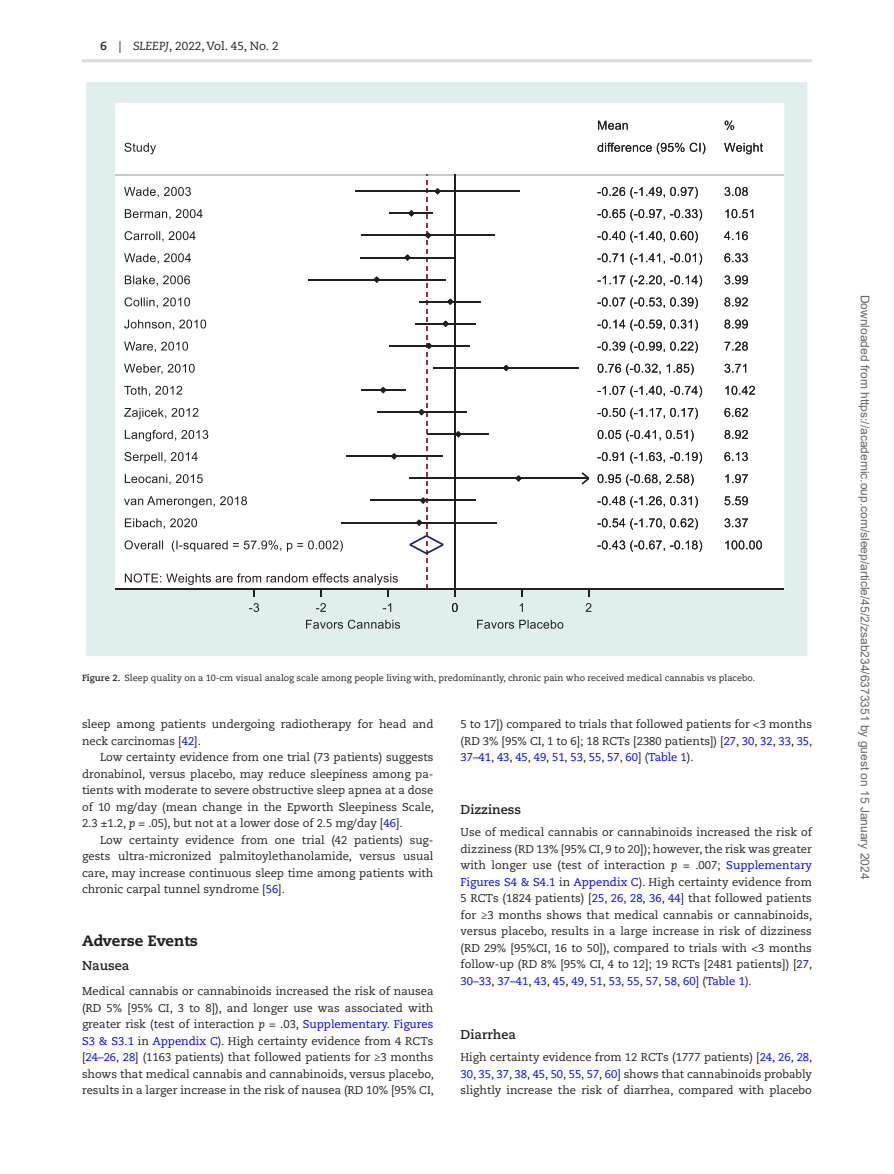
<style>
.page{position:relative;width:894px;height:1174px;background:#fff}
.page>*{position:absolute;margin:0;border:0;box-sizing:border-box;transform-origin:0 0}
.t1{font:800 15px "Caecilia LT Std";color:#231f20}
.t2{font:700 12.75px "Caecilia LT Std";color:#231f20}
.t3{font:12px "Arial";color:#666}
.t4{font:11.7px "Caecilia LT Std";color:#231f20}
.t5{font:11.25px/16.5px "Caecilia LT Std";color:#231f20;text-align:justify}
.t6{font:9px "Caecilia LT Std";color:#231f20}
.s1{font-weight:700}
.s2{font-style:italic}
.s3{color:#00f}
</style>
<div class="page">
<hr style="left:82px;top:59px;width:729px;height:3px;background:#dcdddf">
<div style="left:87px;top:83px;width:720px;height:573px;background:#e1eeee"></div>
<svg style="left:115px;top:103px;width:669px;height:485px"></svg>
<hr style="left:115px;top:174px;width:669px;height:1px;background:#c7c8ca">
<hr style="left:427px;top:433px;width:61px;height:2px;background:#231f20">
<hr style="left:370px;top:500px;width:105px;height:1px;background:#231f20">
<hr style="left:307px;top:279px;width:138px;height:1px;background:#231f20">
<hr style="left:433px;top:367px;width:145px;height:2px;background:#231f20">
<hr style="left:409px;top:478px;width:179px;height:1px;background:#231f20">
<hr style="left:341px;top:522px;width:155px;height:1px;background:#231f20">
<hr style="left:376px;top:411px;width:90px;height:2px;background:#231f20">
<hr style="left:361px;top:235px;width:134px;height:1px;background:#231f20">
<hr style="left:419px;top:301px;width:61px;height:2px;background:#231f20">
<hr style="left:388px;top:345px;width:81px;height:2px;background:#231f20">
<hr style="left:345px;top:455px;width:97px;height:2px;background:#231f20">
<hr style="left:360px;top:257px;width:94px;height:1px;background:#231f20">
<hr style="left:415px;top:323px;width:60px;height:2px;background:#231f20">
<hr style="left:389px;top:212px;width:44px;height:2px;background:#231f20">
<hr style="left:355px;top:190px;width:165px;height:2px;background:#231f20">
<hr style="left:361px;top:389px;width:44px;height:2px;background:#231f20">
<svg style="left:581px;top:472px;width:8px;height:13px"></svg>
<svg style="left:124px;top:540px;width:219px;height:12px"></svg>
<svg style="left:124px;top:143px;width:32px;height:11px"></svg>
<svg style="left:125px;top:430px;width:83px;height:11px"></svg>
<svg style="left:124px;top:496px;width:123px;height:12px"></svg>
<svg style="left:125px;top:275px;width:65px;height:11px"></svg>
<svg style="left:124px;top:364px;width:70px;height:10px"></svg>
<svg style="left:125px;top:474px;width:78px;height:11px"></svg>
<svg style="left:125px;top:518px;width:72px;height:11px"></svg>
<svg style="left:124px;top:408px;width:74px;height:11px"></svg>
<svg style="left:124px;top:231px;width:71px;height:11px"></svg>
<svg style="left:124px;top:297px;width:66px;height:11px"></svg>
<svg style="left:124px;top:342px;width:64px;height:10px"></svg>
<svg style="left:124px;top:452px;width:74px;height:11px"></svg>
<svg style="left:124px;top:253px;width:67px;height:11px"></svg>
<svg style="left:124px;top:320px;width:82px;height:10px"></svg>
<svg style="left:125px;top:209px;width:77px;height:11px"></svg>
<svg style="left:124px;top:187px;width:67px;height:11px"></svg>
<svg style="left:124px;top:386px;width:58px;height:10px"></svg>
<svg style="left:597px;top:540px;width:104px;height:12px"></svg>
<svg style="left:597px;top:143px;width:108px;height:11px"></svg>
<svg style="left:597px;top:430px;width:96px;height:11px"></svg>
<svg style="left:597px;top:496px;width:100px;height:12px"></svg>
<svg style="left:597px;top:275px;width:104px;height:12px"></svg>
<svg style="left:598px;top:121px;width:29px;height:9px"></svg>
<svg style="left:597px;top:364px;width:96px;height:11px"></svg>
<svg style="left:597px;top:474px;width:96px;height:12px"></svg>
<svg style="left:597px;top:518px;width:100px;height:12px"></svg>
<svg style="left:597px;top:408px;width:100px;height:11px"></svg>
<svg style="left:597px;top:231px;width:100px;height:12px"></svg>
<svg style="left:597px;top:297px;width:100px;height:12px"></svg>
<svg style="left:597px;top:342px;width:100px;height:11px"></svg>
<svg style="left:597px;top:452px;width:104px;height:11px"></svg>
<svg style="left:597px;top:253px;width:104px;height:12px"></svg>
<svg style="left:597px;top:319px;width:100px;height:12px"></svg>
<svg style="left:597px;top:209px;width:104px;height:12px"></svg>
<svg style="left:597px;top:187px;width:100px;height:11px"></svg>
<svg style="left:597px;top:386px;width:104px;height:11px"></svg>
<svg style="left:725px;top:540px;width:36px;height:9px"></svg>
<svg style="left:723px;top:143px;width:39px;height:11px"></svg>
<svg style="left:724px;top:430px;width:23px;height:9px"></svg>
<svg style="left:724px;top:496px;width:23px;height:9px"></svg>
<svg style="left:724px;top:275px;width:23px;height:9px"></svg>
<svg style="left:724px;top:121px;width:9px;height:9px"></svg>
<svg style="left:724px;top:364px;width:21px;height:9px"></svg>
<svg style="left:725px;top:474px;width:22px;height:9px"></svg>
<svg style="left:724px;top:518px;width:23px;height:9px"></svg>
<svg style="left:724px;top:408px;width:23px;height:9px"></svg>
<svg style="left:723px;top:231px;width:24px;height:9px"></svg>
<svg style="left:724px;top:297px;width:23px;height:9px"></svg>
<svg style="left:724px;top:342px;width:23px;height:9px"></svg>
<svg style="left:724px;top:452px;width:23px;height:9px"></svg>
<svg style="left:724px;top:253px;width:23px;height:9px"></svg>
<svg style="left:724px;top:320px;width:23px;height:9px"></svg>
<svg style="left:725px;top:209px;width:28px;height:9px"></svg>
<svg style="left:724px;top:187px;width:23px;height:9px"></svg>
<svg style="left:725px;top:386px;width:29px;height:9px"></svg>
<svg style="left:373px;top:276px;width:7px;height:7px"></svg>
<svg style="left:502px;top:365px;width:7px;height:6px"></svg>
<svg style="left:515px;top:475px;width:6px;height:7px"></svg>
<svg style="left:390px;top:453px;width:7px;height:7px"></svg>
<svg style="left:380px;top:387px;width:6px;height:6px"></svg>
<hr style="left:115px;top:588px;width:669px;height:1px;background:#231f20">
<svg style="left:306px;top:620px;width:94px;height:9px"></svg>
<svg style="left:477px;top:620px;width:86px;height:9px"></svg>
<svg style="left:249px;top:603px;width:10px;height:9px"></svg>
<svg style="left:316px;top:603px;width:10px;height:9px"></svg>
<svg style="left:125px;top:573px;width:273px;height:24px"></svg>
<svg style="left:382px;top:603px;width:9px;height:9px"></svg>
<svg style="left:452px;top:603px;width:5px;height:9px"></svg>
<svg style="left:519px;top:603px;width:3px;height:9px"></svg>
<svg style="left:585px;top:603px;width:6px;height:9px"></svg>
<svg style="left:404px;top:175px;width:57px;height:422px"></svg>
<p class="t4" style="left:100px;top:41px;width:180px"><span class="s1">6</span> | <span class="s2">SLEEPJ</span>, 2022, Vol. 45, No. 2</p>
<p class="t6" style="left:82px;top:674px;width:674px"><span class="s1">Figure 2.</span> Sleep quality on a 10-cm visual analog scale among people living with, predominantly, chronic pain who received medical cannabis vs placebo.</p>
<p class="t5" style="left:82px;top:717px;width:353px">sleep among patients undergoing radiotherapy for head and neck carcinomas [<span class="s3">42</span>].</p>
<p class="t5" style="left:82px;top:750px;width:353px;text-indent:18px">Low certainty evidence from one trial (73 patients) suggests dronabinol, versus placebo, may reduce sleepiness among pa&shy;tients with moderate to severe obstructive sleep apnea at a dose of 10 mg/day (mean change in the Epworth Sleepiness Scale, 2.3 ±1.2, <span class="s2">p</span> = .05), but not at a lower dose of 2.5 mg/day [<span class="s3">46</span>].</p>
<p class="t5" style="left:82px;top:833px;width:353px;text-indent:18px">Low certainty evidence from one trial (42 patients) sug&shy;gests ultra-micronized palmitoylethanolamide, versus usual care, may increase continuous sleep time among patients with chronic carpal tunnel syndrome [<span class="s3">56</span>].</p>
<h1 class="t1" style="left:82px;top:934px;width:117px">Adverse Events</h1>
<p class="t2" style="left:82px;top:960px;width:49px">Nausea</p>
<p class="t5" style="left:82px;top:984px;width:353px">Medical cannabis or cannabinoids increased the risk of nausea (RD 5% [95% CI, 3 to 8]), and longer use was associated with greater risk (test of interaction <span class="s2">p</span> = .03, <span class="s3">Supplementary. Figures S3 &amp; S3.1</span> in <span class="s3">Appendix C</span>). High certainty evidence from 4 RCTs [<span class="s3">24–26</span>, <span class="s3">28</span>] (1163 patients) that followed patients for ≥3 months shows that medical cannabis and cannabinoids, versus placebo, results in a larger increase in the risk of nausea (RD 10% [95% CI,</p>
<p class="t5" style="left:460px;top:717px;width:353px">5 to 17]) compared to trials that followed patients for &lt;3 months (RD 3% [95% CI, 1 to 6]; 18 RCTs [2380 patients]) [<span class="s3">27</span>, <span class="s3">30</span>, <span class="s3">32</span>, <span class="s3">33</span>, <span class="s3">35</span>, <span class="s3">37–41</span>, <span class="s3">43</span>, <span class="s3">45</span>, <span class="s3">49</span>, <span class="s3">51</span>, <span class="s3">53</span>, <span class="s3">55</span>, <span class="s3">57</span>, <span class="s3">60</span>] (<span class="s3">Table 1</span>).</p>
<p class="t2" style="left:460px;top:804px;width:62px">Dizziness</p>
<p class="t5" style="left:460px;top:825px;width:353px">Use of medical cannabis or cannabinoids increased the risk of dizziness (RD 13% [95% CI, 9 to 20]); however, the risk was greater with longer use (test of interaction <span class="s2">p</span> = .007; <span class="s3">Supplementary Figures S4 &amp; S4.1</span> in <span class="s3">Appendix C</span>). High certainty evidence from 5 RCTs (1824 patients) [<span class="s3">25</span>, <span class="s3">26</span>, <span class="s3">28</span>, <span class="s3">36</span>, <span class="s3">44</span>] that followed patients for ≥3 months shows that medical cannabis or cannabinoids, versus placebo, results in a large increase in risk of dizziness (RD 29% [95%CI, 16 to 50]), compared to trials with &lt;3 months follow-up (RD 8% [95% CI, 4 to 12]; 19 RCTs [2481 patients]) [<span class="s3">27</span>, <span class="s3">30–33</span>, <span class="s3">37–41</span>, <span class="s3">43</span>, <span class="s3">45</span>, <span class="s3">49</span>, <span class="s3">51</span>, <span class="s3">53</span>, <span class="s3">55</span>, <span class="s3">57</span>, <span class="s3">58</span>, <span class="s3">60</span>] (<span class="s3">Table 1</span>).</p>
<p class="t2" style="left:460px;top:1029px;width:57px">Diarrhea</p>
<p class="t5" style="left:460px;top:1050px;width:353px">High certainty evidence from 12 RCTs (1777 patients) [<span class="s3">24</span>, <span class="s3">26</span>, <span class="s3">28</span>, <span class="s3">30</span>, <span class="s3">35</span>, <span class="s3">37</span>, <span class="s3">38</span>, <span class="s3">45</span>, <span class="s3">50</span>, <span class="s3">55</span>, <span class="s3">57</span>, <span class="s3">60</span>] shows that cannabinoids probably slightly increase the risk of diarrhea, compared with placebo</p>
<p class="t3" style="left:869px;top:295px;width:586px;rotate:90deg">Downloaded from https://academic.oup.com/sleep/article/45/2/zsab234/6373351 by guest on 15 January 2024</p>
</div>
